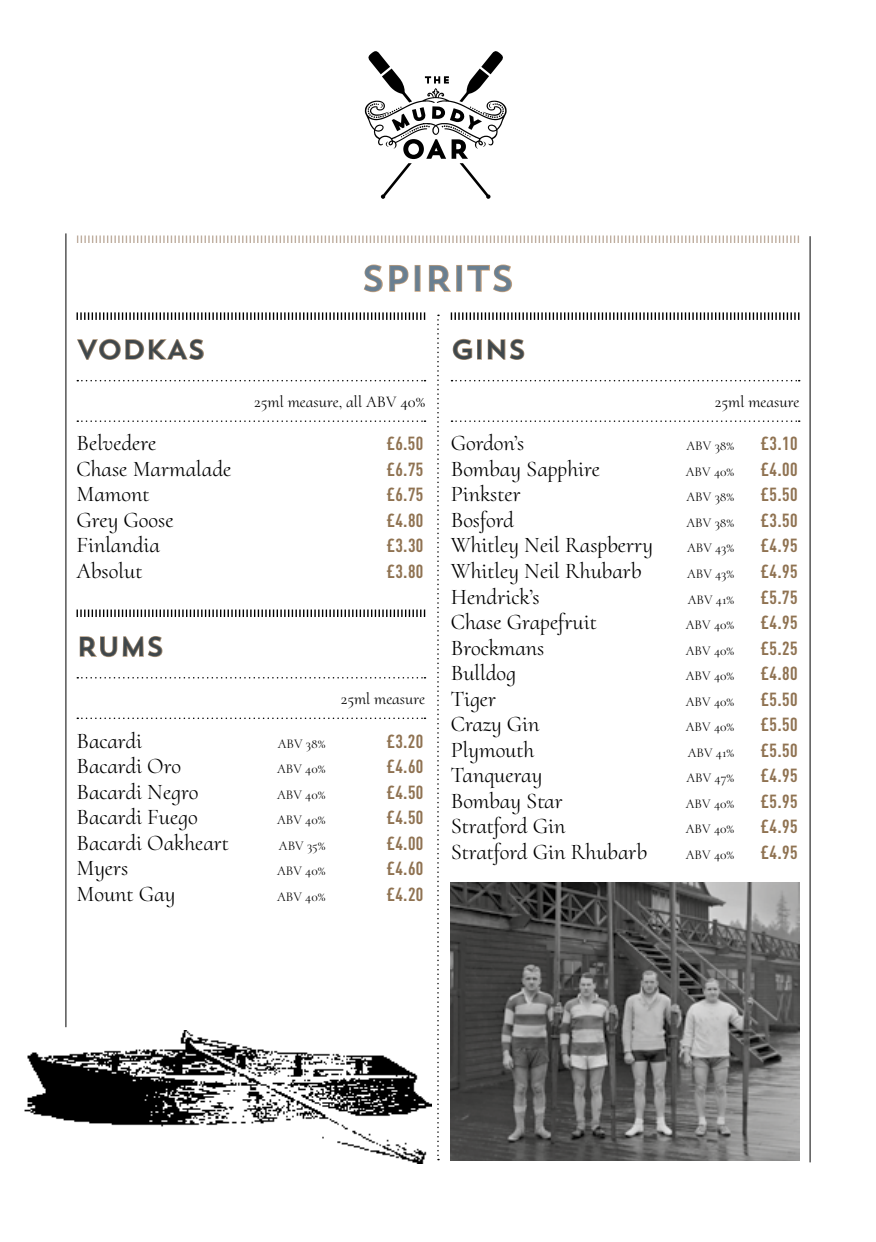
<style>
.page{position:relative;width:876px;height:1242px;background:#fff}
.page>*{position:absolute;margin:0;border:0;box-sizing:border-box;transform-origin:0 0}
.t1{font:36px "Trend Sans One";letter-spacing:-.02em;color:#697f91}
.t2{font:27px "Trend Sans One";letter-spacing:-.02em;color:#3f474b}
.t3{font:22.5px "Cormorant Upright";color:#000}
.t4{font:700 18.75px "DIN Cond";letter-spacing:.02em;color:#8f7251}
.t5{font:16.5px "Cormorant Upright";color:#000}
.t6{font:13.5px "Cormorant Upright";color:#000}
</style>
<div class="page">
<svg style="left:365px;top:51px;width:142px;height:148px"></svg>
<svg style="left:77px;top:312px;width:348px;height:8px"></svg>
<svg style="left:77px;top:380px;width:348px;height:1px"></svg>
<svg style="left:77px;top:420px;width:348px;height:2px"></svg>
<svg style="left:77px;top:609px;width:348px;height:8px"></svg>
<svg style="left:77px;top:677px;width:348px;height:1px"></svg>
<svg style="left:77px;top:717px;width:348px;height:2px"></svg>
<svg style="left:77px;top:338px;width:127px;height:22px"></svg>
<svg style="left:79px;top:636px;width:84px;height:22px"></svg>
<svg style="left:451px;top:312px;width:348px;height:8px"></svg>
<svg style="left:451px;top:380px;width:349px;height:1px"></svg>
<svg style="left:451px;top:420px;width:349px;height:2px"></svg>
<svg style="left:452px;top:338px;width:21px;height:22px"></svg>
<div style="left:477px;top:339px;width:5px;height:21px;border:2px solid #ac947a"></div>
<svg style="left:487px;top:338px;width:38px;height:22px"></svg>
<svg style="left:77px;top:235px;width:722px;height:8px"></svg>
<svg style="left:363px;top:264px;width:46px;height:29px"></svg>
<div style="left:415px;top:265px;width:6px;height:27px;border:2px solid #c9a27c"></div>
<svg style="left:428px;top:265px;width:23px;height:27px"></svg>
<div style="left:456px;top:265px;width:6px;height:27px;border:2px solid #c9a27c"></div>
<svg style="left:467px;top:264px;width:45px;height:29px"></svg>
<svg style="left:437px;top:314px;width:2px;height:846px"></svg>
<hr style="left:66px;top:233px;width:1px;height:794px;background:#000">
<hr style="left:810px;top:236px;width:1px;height:926px;background:#000">
<img style="left:451px;top:882px;width:348px;height:278px">
<img style="left:24px;top:1030px;width:407px;height:133px">
<p class="t2" style="left:77px;top:332px;width:131px">VODKAS</p>
<h1 class="t1" style="left:361px;top:255px;width:155px">SPIRITS</h1>
<p class="t5" style="left:254px;top:392px;width:172px">25ml measure, all ABV 40%</p>
<p class="t2" style="left:451px;top:332px;width:77px">GINS</p>
<p class="t5" style="left:715px;top:392px;width:86px">25ml measure</p>
<p class="t3" style="left:77px;top:430px;width:81px">Belvedere</p>
<p class="t4" style="left:386px;top:432px;width:39px">£6.50</p>
<p class="t3" style="left:77px;top:455px;width:156px">Chase Marmalade</p>
<p class="t4" style="left:386px;top:458px;width:39px">£6.75</p>
<p class="t3" style="left:77px;top:481px;width:74px">Mamont</p>
<p class="t4" style="left:386px;top:483px;width:39px">£6.75</p>
<p class="t3" style="left:77px;top:506px;width:99px">Grey Goose</p>
<p class="t4" style="left:386px;top:509px;width:39px">£4.80</p>
<p class="t3" style="left:77px;top:532px;width:85px">Finlandia</p>
<p class="t4" style="left:386px;top:534px;width:39px">£3.30</p>
<p class="t3" style="left:77px;top:557px;width:67px">Absolut</p>
<p class="t4" style="left:386px;top:560px;width:39px">£3.80</p>
<p class="t2" style="left:77px;top:629px;width:89px">RUMS</p>
<p class="t5" style="left:341px;top:689px;width:86px">25ml measure</p>
<p class="t3" style="left:77px;top:727px;width:67px">Bacardi</p>
<p class="t6" style="left:278px;top:735px;width:49px">ABV 38%</p>
<p class="t4" style="left:386px;top:729px;width:39px">£3.20</p>
<p class="t3" style="left:77px;top:752px;width:106px">Bacardi Oro</p>
<p class="t6" style="left:277px;top:761px;width:50px">ABV 40%</p>
<p class="t4" style="left:386px;top:755px;width:39px">£4.60</p>
<p class="t3" style="left:77px;top:778px;width:123px">Bacardi Negro</p>
<p class="t6" style="left:277px;top:786px;width:50px">ABV 40%</p>
<p class="t4" style="left:386px;top:780px;width:39px">£4.50</p>
<p class="t3" style="left:77px;top:803px;width:123px">Bacardi Fuego</p>
<p class="t6" style="left:277px;top:812px;width:50px">ABV 40%</p>
<p class="t4" style="left:386px;top:806px;width:39px">£4.50</p>
<p class="t3" style="left:77px;top:829px;width:154px">Bacardi Oakheart</p>
<p class="t6" style="left:279px;top:837px;width:48px">ABV 35%</p>
<p class="t4" style="left:386px;top:831px;width:39px">£4.00</p>
<p class="t3" style="left:77px;top:854px;width:53px">Myers</p>
<p class="t6" style="left:277px;top:863px;width:50px">ABV 40%</p>
<p class="t4" style="left:386px;top:857px;width:39px">£4.60</p>
<p class="t3" style="left:77px;top:880px;width:100px">Mount Gay</p>
<p class="t6" style="left:277px;top:888px;width:50px">ABV 40%</p>
<p class="t4" style="left:386px;top:882px;width:39px">£4.20</p>
<p class="t3" style="left:451px;top:430px;width:75px">Gordon’s</p>
<p class="t6" style="left:687px;top:438px;width:49px">ABV 38%</p>
<p class="t4" style="left:760px;top:432px;width:39px">£3.10</p>
<p class="t3" style="left:451px;top:455px;width:151px">Bombay Sapphire</p>
<p class="t6" style="left:686px;top:464px;width:50px">ABV 40%</p>
<p class="t4" style="left:760px;top:458px;width:39px">£4.00</p>
<p class="t3" style="left:451px;top:481px;width:72px">Pinkster</p>
<p class="t6" style="left:687px;top:489px;width:49px">ABV 38%</p>
<p class="t4" style="left:760px;top:483px;width:39px">£5.50</p>
<p class="t3" style="left:451px;top:506px;width:65px">Bosford</p>
<p class="t6" style="left:687px;top:515px;width:49px">ABV 38%</p>
<p class="t4" style="left:760px;top:509px;width:39px">£3.50</p>
<p class="t3" style="left:451px;top:532px;width:204px">Whitley Neil Raspberry</p>
<p class="t6" style="left:687px;top:540px;width:49px">ABV 43%</p>
<p class="t4" style="left:760px;top:534px;width:39px">£4.95</p>
<p class="t3" style="left:451px;top:557px;width:192px">Whitley Neil Rhubarb</p>
<p class="t6" style="left:687px;top:566px;width:49px">ABV 43%</p>
<p class="t4" style="left:760px;top:560px;width:39px">£4.95</p>
<p class="t3" style="left:451px;top:583px;width:91px">Hendrick’s</p>
<p class="t6" style="left:688px;top:591px;width:48px">ABV 41%</p>
<p class="t4" style="left:760px;top:585px;width:39px">£5.75</p>
<p class="t3" style="left:451px;top:608px;width:147px">Chase Grapefruit</p>
<p class="t6" style="left:686px;top:617px;width:50px">ABV 40%</p>
<p class="t4" style="left:760px;top:611px;width:39px">£4.95</p>
<p class="t3" style="left:451px;top:634px;width:95px">Brockmans</p>
<p class="t6" style="left:686px;top:642px;width:50px">ABV 40%</p>
<p class="t4" style="left:760px;top:636px;width:39px">£5.25</p>
<p class="t3" style="left:451px;top:659px;width:67px">Bulldog</p>
<p class="t6" style="left:686px;top:668px;width:50px">ABV 40%</p>
<p class="t4" style="left:760px;top:662px;width:39px">£4.80</p>
<p class="t3" style="left:451px;top:685px;width:47px">Tiger</p>
<p class="t6" style="left:686px;top:693px;width:50px">ABV 40%</p>
<p class="t4" style="left:760px;top:687px;width:39px">£5.50</p>
<p class="t3" style="left:451px;top:710px;width:90px">Crazy Gin</p>
<p class="t6" style="left:686px;top:719px;width:50px">ABV 40%</p>
<p class="t4" style="left:760px;top:713px;width:39px">£5.50</p>
<p class="t3" style="left:451px;top:736px;width:85px">Plymouth</p>
<p class="t6" style="left:688px;top:744px;width:48px">ABV 41%</p>
<p class="t4" style="left:760px;top:738px;width:39px">£5.50</p>
<p class="t3" style="left:451px;top:761px;width:93px">Tanqueray</p>
<p class="t6" style="left:686px;top:770px;width:49px">ABV 47%</p>
<p class="t4" style="left:760px;top:764px;width:39px">£4.95</p>
<p class="t3" style="left:451px;top:787px;width:114px">Bombay Star</p>
<p class="t6" style="left:686px;top:795px;width:50px">ABV 40%</p>
<p class="t4" style="left:760px;top:789px;width:39px">£5.95</p>
<p class="t3" style="left:451px;top:812px;width:116px">Stratford Gin</p>
<p class="t6" style="left:686px;top:821px;width:50px">ABV 40%</p>
<p class="t4" style="left:760px;top:815px;width:39px">£4.95</p>
<p class="t3" style="left:451px;top:838px;width:198px">Stratford Gin Rhubarb</p>
<p class="t6" style="left:686px;top:846px;width:50px">ABV 40%</p>
<p class="t4" style="left:760px;top:840px;width:39px">£4.95</p>
</div>
